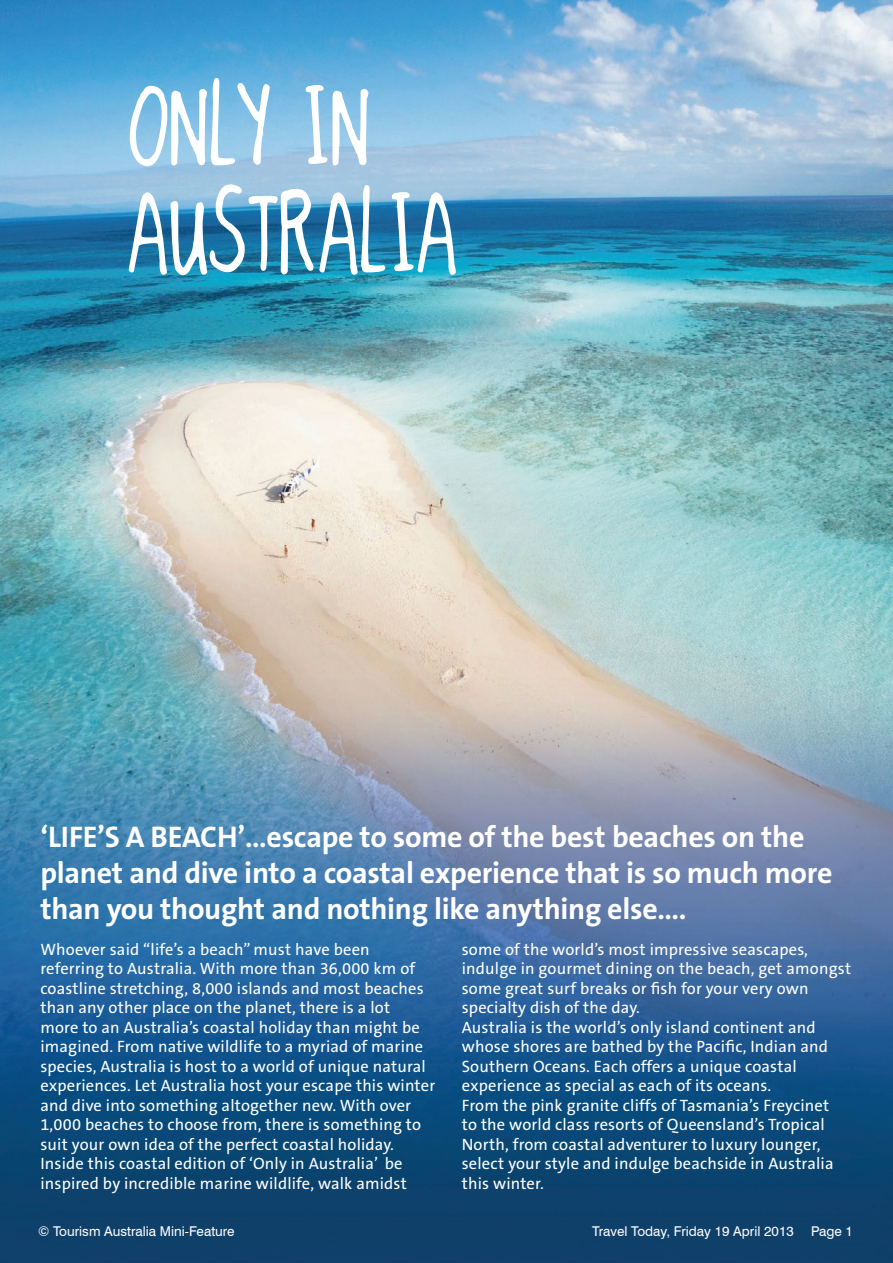
<style>
.page{position:relative;width:893px;height:1263px;background:#fff}
.page>*{position:absolute;margin:0;border:0;box-sizing:border-box;transform-origin:0 0}
.t1{font:107.1px "T Aheadline";color:#fff}
.t2{font:700 30px/36px "The Sans B7";letter-spacing:-.01em;color:#fff}
.t3{font:16.5px/19.5px "The Sans B5 Plain";letter-spacing:.01em;color:#fff}
.t4{font:13.5px "Swiss 721 BT";color:#fff}
</style>
<div class="page">
<img style="left:0;top:0;width:893px;height:1263px">
<p class="t1" style="left:127px;top:67px;width:244px">ONLY IN</p>
<p class="t1" style="left:127px;top:174px;width:331px">AUSTRALIA</p>
<p class="t2" style="left:40px;top:820px;width:793px">‘LIFE’S A BEACH’…escape to some of the best beaches on the planet and dive into a coastal experience that is so much more than you thought and nothing like anything else….</p>
<p class="t3" style="left:40px;top:940px;width:396px">Whoever said “life’s a beach” must have been referring to Australia. With more than 36,000 km of coastline stretching, 8,000 islands and most beaches than any other place on the planet, there is a lot<br>more to an Australia’s coastal holiday than might be imagined. From native wildlife to a myriad of marine species, Australia is host to a world of unique natural experiences. Let Australia host your escape this winter and dive into something altogether new. With over 1,000 beaches to choose from, there is something to suit your own idea of the perfect coastal holiday.</p>
<p class="t3" style="left:40px;top:1154px;width:368px">Inside this coastal edition of ‘Only in Australia’ be inspired by incredible marine wildlife, walk amidst</p>
<p class="t3" style="left:462px;top:940px;width:391px">some of the world’s most impressive seascapes, indulge in gourmet dining on the beach, get amongst some great surf breaks or fish for your very own specialty dish of the day.</p>
<p class="t3" style="left:462px;top:1018px;width:368px">Australia is the world’s only island continent and whose shores are bathed by the Pacific, Indian and Southern Oceans. Each offers a unique coastal experience as special as each of its oceans.</p>
<p class="t3" style="left:462px;top:1096px;width:373px">From the pink granite cliffs of Tasmania’s Freycinet to the world class resorts of Queensland’s Tropical North, from coastal adventurer to luxury lounger, select your style and indulge beachside in Australia this winter.</p>
<p class="t4" style="left:38px;top:1223px;width:198px">© Tourism Australia Mini-Feature</p>
<p class="t4" style="left:592px;top:1223px;width:203px">Travel Today, Friday 19 April 2013</p>
<p class="t4" style="left:811px;top:1223px;width:43px">Page 1</p>
</div>
